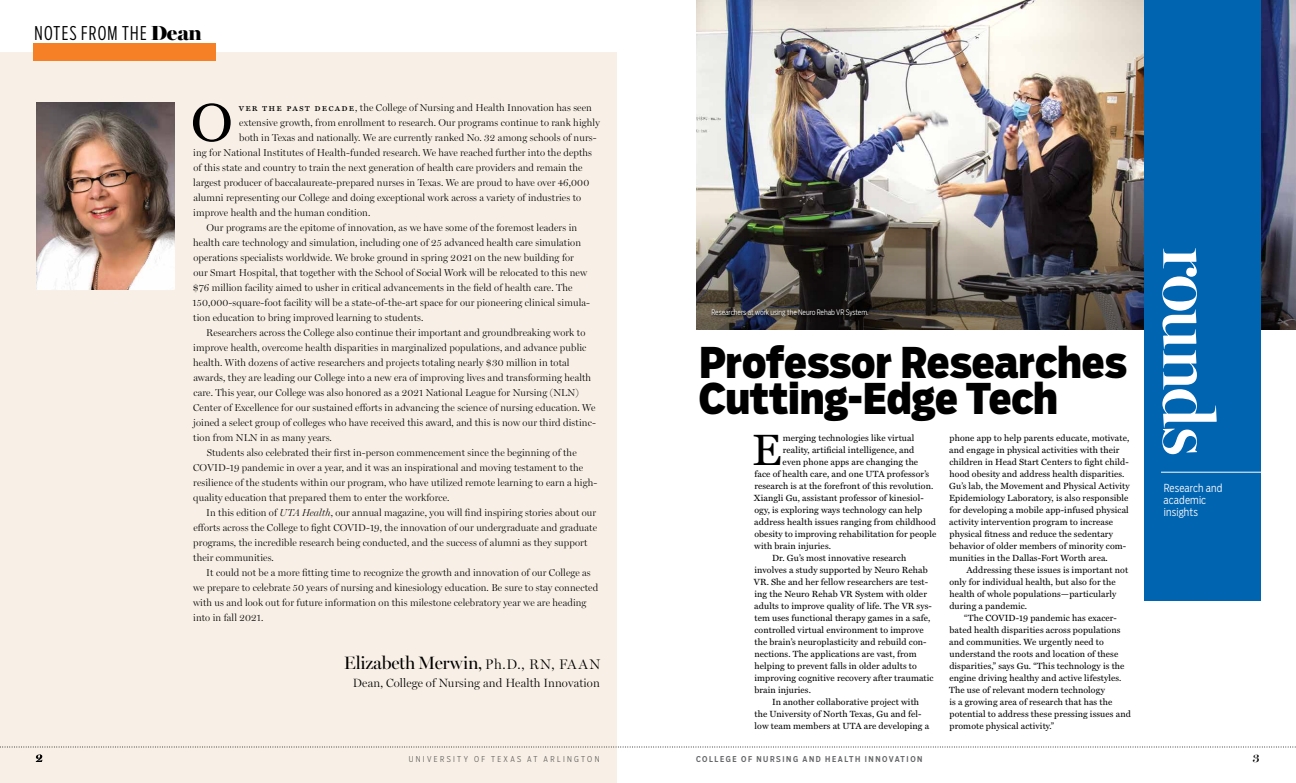
<style>
.page{position:relative;width:1296px;height:783px;background:#fff}
.page>*{position:absolute;margin:0;border:0;box-sizing:border-box;transform-origin:0 0}
.t1{font:600 71.6px "Miller Banner";letter-spacing:-.03em;color:#fff}
.t2{font:53.9px "Miller Text Roman SC";color:#000}
.t3{font:44.1px "Miller Text";color:#000}
.t4{font:900 42px/36px "Salvo Sans Cond";letter-spacing:-.005em;color:#000}
.t5{font:300 18.8px "Salvo Sans Extra Cond";letter-spacing:.07em;color:#000}
.t6{font:18px "Miller Banner";letter-spacing:-.01em;color:#000}
.t7{font:300 12px "Miller Display";letter-spacing:.01em;color:#000}
.t8{font:600 12px "Miller Banner";color:#000}
.t9{font:300 11px/12px "Salvo Sans Cond";letter-spacing:.015em;color:#fff}
.t10{font:300 10px "Miller Display";letter-spacing:.01em;color:#000}
.t11{font:9px/12px "Miller Text";letter-spacing:.01em;color:#000}
.t12{font:500 8px "Salvo Sans Cond";letter-spacing:.195em;color:#636466}
.t13{font:300 8px "Salvo Sans Cond";letter-spacing:.295em;color:#636466}
.t14{font:300 7.5px "Salvo Sans Cond";letter-spacing:-.005em;color:#fff}
.s1{font-family:"Miller Banner";font-weight:900;font-size:20.5px}
.s2{font-family:"Miller Text Roman SC";font-weight:400}
.s3{font-style:italic}
.s4{font-weight:300}
.s5{font-family:"Miller Display";font-weight:300;font-size:14px}
</style>
<div class="page">
<img style="left:696px;top:0;width:600px;height:213px">
<div style="left:0;top:52px;width:617px;height:731px;background:#f8f0e6"></div>
<img style="left:36px;top:103px;width:138px;height:187px">
<svg style="left:0;top:747px;width:1296px;height:1px"></svg>
<div style="left:34px;top:44px;width:182px;height:18px;background:#f58025"></div>
<img style="left:696px;top:213px;width:600px;height:117px">
<svg style="left:711px;top:308px;width:161px;height:12px;background:#2d2a28"></svg>
<div style="left:1144px;top:0;width:117px;height:601px;background:#0064b1"></div>
<hr style="left:1161px;top:472px;width:107px;height:1px;background:#fff">
<h3 class="t5" style="left:35px;top:21px;width:169px">NOTES FROM THE <span class="s1">Dean</span></h3>
<h2 class="t2" style="left:191px;top:91px;width:43px">O</h2>
<p class="t10" style="left:239px;top:102px;width:355px"><span class="s2">ver the past decade</span>, the College of Nursing and Health Innovation has seen</p>
<p class="t10" style="left:239px;top:117px;width:362px">extensive growth, from enrollment to research. Our programs continue to rank highly</p>
<p class="t10" style="left:239px;top:132px;width:359px">both in Texas and nationally. We are currently ranked No. 32 among schools of nurs-</p>
<p class="t10" style="left:193px;top:147px;width:400px">ing for National Institutes of Health-funded research. We have reached further into the depths</p>
<p class="t10" style="left:193px;top:162px;width:391px">of this state and country to train the next generation of health care providers and remain the</p>
<p class="t10" style="left:193px;top:177px;width:398px">largest producer of baccalaureate-prepared nurses in Texas. We are proud to have over 46,000</p>
<p class="t10" style="left:193px;top:192px;width:389px">alumni representing our College and doing exceptional work across a variety of industries to</p>
<p class="t10" style="left:193px;top:207px;width:179px">improve health and the human condition.</p>
<p class="t10" style="left:207px;top:222px;width:372px">Our programs are the epitome of innovation, as we have some of the foremost leaders in</p>
<p class="t10" style="left:193px;top:237px;width:389px">health care technology and simulation, including one of 25 advanced health care simulation</p>
<p class="t10" style="left:193px;top:252px;width:382px">operations specialists worldwide. We broke ground in spring 2021 on the new building for</p>
<p class="t10" style="left:193px;top:267px;width:395px">our Smart Hospital, that together with the School of Social Work will be relocated to this new</p>
<p class="t10" style="left:193px;top:282px;width:381px">$76 million facility aimed to usher in critical advancements in the field of health care. The</p>
<p class="t10" style="left:193px;top:297px;width:399px">150,000-square-foot facility will be a state-of-the-art space for our pioneering clinical simula-</p>
<p class="t10" style="left:193px;top:312px;width:232px">tion education to bring improved learning to students.</p>
<p class="t10" style="left:206px;top:327px;width:381px">Researchers across the College also continue their important and groundbreaking work to</p>
<p class="t10" style="left:193px;top:342px;width:395px">improve health, overcome health disparities in marginalized populations, and advance public</p>
<p class="t10" style="left:193px;top:357px;width:378px">health. With dozens of active researchers and projects totaling nearly $30 million in total</p>
<p class="t10" style="left:193px;top:372px;width:399px">awards, they are leading our College into a new era of improving lives and transforming health</p>
<p class="t10" style="left:193px;top:387px;width:387px">care. This year, our College was also honored as a 2021 National League for Nursing (NLN)</p>
<p class="t10" style="left:193px;top:402px;width:404px">Center of Excellence for our sustained efforts in advancing the science of nursing education. We</p>
<p class="t10" style="left:193px;top:417px;width:404px">joined a select group of colleges who have received this award, and this is now our third distinc-</p>
<p class="t10" style="left:193px;top:432px;width:140px">tion from NLN in as many years.</p>
<p class="t10" style="left:207px;top:447px;width:371px">Students also celebrated their first in-person commencement since the beginning of the</p>
<p class="t10" style="left:193px;top:462px;width:392px">COVID-19 pandemic in over a year, and it was an inspirational and moving testament to the</p>
<p class="t10" style="left:193px;top:477px;width:406px">resilience of the students within our program, who have utilized remote learning to earn a high-</p>
<p class="t10" style="left:193px;top:492px;width:258px">quality education that prepared them to enter the workforce.</p>
<p class="t10" style="left:206px;top:507px;width:391px">In this edition of <span class="s3">UTA Health</span>, our annual magazine, you will find inspiring stories about our</p>
<p class="t10" style="left:193px;top:522px;width:405px">efforts across the College to fight COVID-19, the innovation of our undergraduate and graduate</p>
<p class="t10" style="left:193px;top:537px;width:396px">programs, the incredible research being conducted, and the success of alumni as they support</p>
<p class="t10" style="left:193px;top:552px;width:82px">their communities.</p>
<p class="t10" style="left:206px;top:567px;width:386px">It could not be a more fitting time to recognize the growth and innovation of our College as</p>
<p class="t10" style="left:193px;top:582px;width:407px">we prepare to celebrate 50 years of nursing and kinesiology education. Be sure to stay connected</p>
<p class="t10" style="left:193px;top:597px;width:395px">with us and look out for future information on this milestone celebratory year we are heading</p>
<p class="t10" style="left:193px;top:612px;width:72px">into in fall 2021.</p>
<h3 class="t6" style="left:344px;top:652px;width:258px">Elizabeth Merwin<span class="s4">,</span> <span class="s5">Ph.D., RN, FA AN</span></h3>
<p class="t7" style="left:353px;top:676px;width:248px">Dean, College of Nursing and Health Innovation</p>
<p class="t14" style="left:711px;top:307px;width:159px">Researchers at work using the Neuro Rehab VR System.</p>
<h3 class="t4" style="left:699px;top:345px;width:430px">Professor Researches<br>Cutting-Edge Tech</h3>
<h3 class="t3" style="left:752px;top:424px;width:31px">E</h3>
<p class="t11" style="left:783px;top:432px;width:133px">merging technologies like virtual</p>
<p class="t11" style="left:783px;top:444px;width:133px">reality, artificial intelligence, and</p>
<p class="t11" style="left:783px;top:456px;width:137px">even phone apps are changing the</p>
<p class="t11" style="left:754px;top:468px;width:176px">face of health care, and one UTA professor’s</p>
<p class="t11" style="left:754px;top:480px;width:180px">research is at the forefront of this revolution.</p>
<p class="t11" style="left:754px;top:492px;width:172px">Xiangli Gu, assistant professor of kinesiol-</p>
<p class="t11" style="left:754px;top:504px;width:170px">ogy, is exploring ways technology can help</p>
<p class="t11" style="left:754px;top:516px;width:183px">address health issues ranging from childhood</p>
<p class="t11" style="left:754px;top:528px;width:184px">obesity to improving rehabilitation for people</p>
<p class="t11" style="left:754px;top:540px;width:78px">with brain injuries.</p>
<p class="t11" style="left:772px;top:552px;width:136px">Dr. Gu’s most innovative research</p>
<p class="t11" style="left:754px;top:564px;width:175px">involves a study supported by Neuro Rehab</p>
<p class="t11" style="left:754px;top:576px;width:176px">VR. She and her fellow researchers are test-</p>
<p class="t11" style="left:754px;top:588px;width:174px">ing the Neuro Rehab VR System with older</p>
<p class="t11" style="left:754px;top:600px;width:179px">adults to improve quality of life. The VR sys-</p>
<p class="t11" style="left:754px;top:612px;width:177px">tem uses functional therapy games in a safe,</p>
<p class="t11" style="left:754px;top:624px;width:171px">controlled virtual environment to improve</p>
<p class="t11" style="left:754px;top:636px;width:174px">the brain’s neuroplasticity and rebuild con-</p>
<p class="t11" style="left:754px;top:648px;width:164px">nections. The applications are vast, from</p>
<p class="t11" style="left:754px;top:660px;width:164px">helping to prevent falls in older adults to</p>
<p class="t11" style="left:754px;top:672px;width:181px">improving cognitive recovery after traumatic</p>
<p class="t11" style="left:754px;top:684px;width:58px">brain injuries.</p>
<p class="t11" style="left:772px;top:696px;width:149px">In another collaborative project with</p>
<p class="t11" style="left:754px;top:708px;width:168px">the University of North Texas, Gu and fel-</p>
<p class="t11" style="left:755px;top:720px;width:176px">low team members at UTA are developing a</p>
<p class="t11" style="left:949px;top:432px;width:182px">phone app to help parents educate, motivate, and engage in physical activities with their children in Head Start Centers to fight child&shy;hood obesity and address health disparities.<br>Gu’s lab, the Movement and Physical Activity Epidemiology Laboratory, is also responsible for developing a mobile app-infused physical activity intervention program to increase physical fitness and reduce the sedentary behavior of older members of minority com&shy;munities in the Dallas-Fort Worth area.</p>
<p class="t11" style="left:949px;top:564px;width:180px;text-indent:17px">Addressing these issues is important not only for individual health, but also for the health of whole populations—particularly during a pandemic.</p>
<p class="t11" style="left:949px;top:612px;width:183px;text-indent:15px">“The COVID-19 pandemic has exacer&shy;bated health disparities across populations and communities. We urgently need to understand the roots and location of these disparities,” says Gu. “This technology is the engine driving healthy and active lifestyles.<br>The use of relevant modern technology<br>is a growing area of research that has the potential to address these pressing issues and promote physical activity.”</p>
<h1 class="t1" style="left:1231px;top:247px;width:211px;rotate:90deg">rounds</h1>
<p class="t9" style="left:1164px;top:482px;width:60px">Research and academic insights</p>
<p class="t8" style="left:36px;top:751px;width:8px">2</p>
<p class="t13" style="left:409px;top:754px;width:192px">UNIVERSITY OF TEXAS AT ARLINGTON</p>
<p class="t12" style="left:696px;top:754px;width:228px">COLLEGE OF NURSING AND HEALTH INNOVATION</p>
<p class="t8" style="left:1253px;top:751px;width:8px">3</p>
</div>
